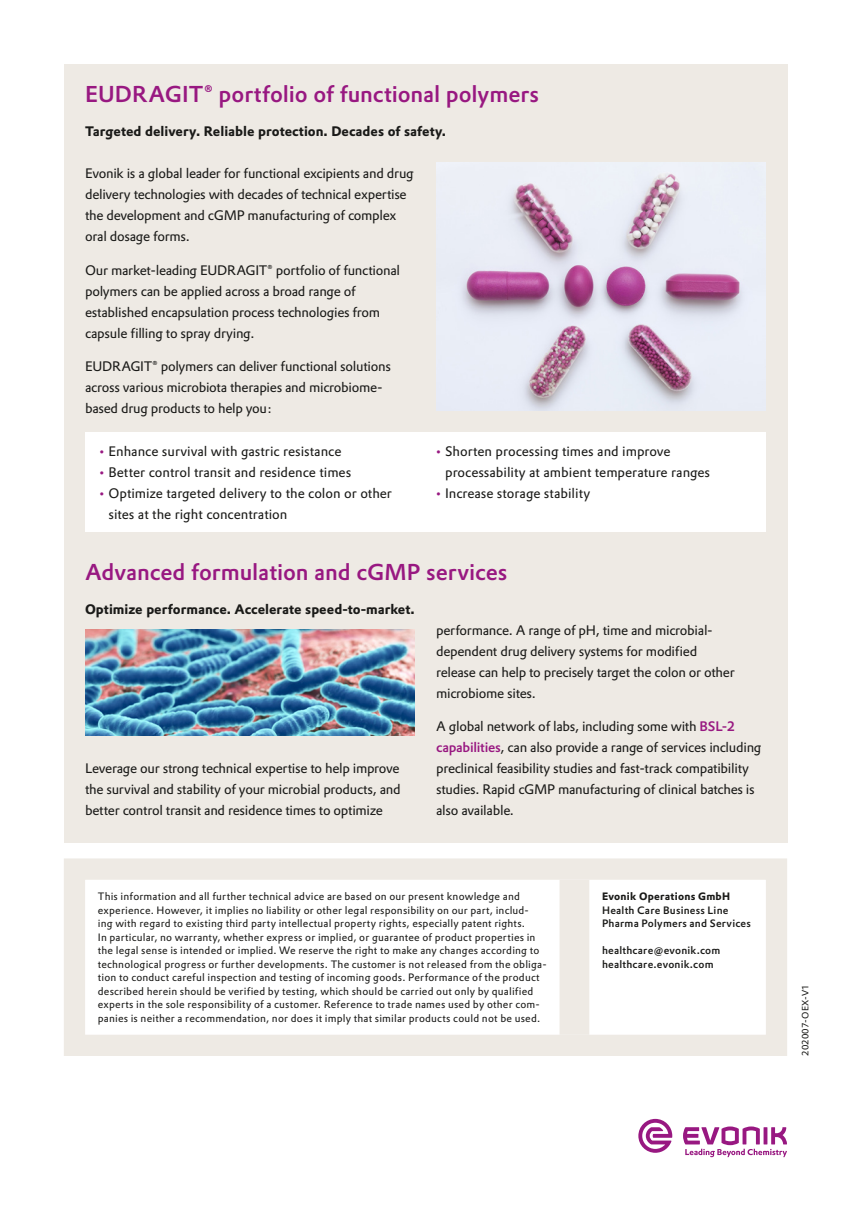
<style>
.page{position:relative;width:851px;height:1221px;background:#fff}
.page>*{position:absolute;margin:0;border:0;box-sizing:border-box;transform-origin:0 0}
.t1{font:500 22.5px "Evonik Prokyon";letter-spacing:-.005em;color:#981881}
.t2{font:13.5px/21px "Evonik Prokyon";letter-spacing:-.02em;color:#1a1a18}
.t3{font:13.5px/21px "Evonik Prokyon";color:#1a1a18}
.t4{font:700 13.5px "Evonik Prokyon";color:#1a1a18}
.t5{font:10.5px/13.5px "Evonik Prokyon";letter-spacing:.02em;color:#1a1a18}
.t6{font:500 10.5px/13.5px "Evonik Prokyon";letter-spacing:.02em;color:#1a1a18}
.t7{font:700 10.5px "Evonik Prokyon";letter-spacing:.02em;color:#1a1a18}
.t8{font:9px "Evonik Prokyon";letter-spacing:.02em;color:#1a1a18}
.s1{color:#981881}
.s2{font-weight:500;color:#981881}
</style>
<div class="page">
<svg style="left:683px;top:1126px;width:103px;height:31px"></svg>
<svg style="left:638px;top:1118px;width:34px;height:34px"></svg>
<div style="left:64px;top:64px;width:723px;height:778px;background:#eeeae4"></div>
<img style="left:436px;top:163px;width:329px;height:247px">
<img style="left:85px;top:629px;width:330px;height:106px">
<div style="left:559px;top:879px;width:30px;height:155px;background:#eeeae4"></div>
<div style="left:64px;top:858px;width:723px;height:197px;border:21px solid #eeeae4"></div>
<div style="left:85px;top:432px;width:680px;height:99px;background:#fff"></div>
<h1 class="t1" style="left:85px;top:76px;width:455px">EUDRAGIT® portfolio of functional polymers</h1>
<p class="t4" style="left:85px;top:120px;width:362px">Targeted delivery. Reliable protection. Decades of safety.</p>
<p class="t2" style="left:85px;top:162px;width:330px">Evonik is a global leader for functional excipients and drug delivery technologies with decades of technical expertise the development and cGMP manufacturing of complex oral dosage forms.</p>
<p class="t2" style="left:85px;top:258px;width:316px">Our market-leading EUDRAGIT® portfolio of functional polymers can be applied across a broad range of established encapsulation process technologies from capsule filling to spray drying.</p>
<p class="t2" style="left:85px;top:355px;width:307px">EUDRAGIT® polymers can deliver functional solutions across various microbiota therapies and microbiome&shy;based drug products to help you:</p>
<p class="t3" style="left:98px;top:439px;width:245px"><span class="s1">•</span> Enhance survival with gastric resistance</p>
<p class="t3" style="left:98px;top:460px;width:255px"><span class="s1">•</span> Better control transit and residence times</p>
<p class="t3" style="left:108px;top:481px;width:285px;text-indent:-11px"><span class="s1">•</span> Optimize targeted delivery to the colon or other sites at the right concentration</p>
<p class="t3" style="left:445px;top:439px;width:266px;text-indent:-11px"><span class="s1">•</span> Shorten processing times and improve processability at ambient temperature ranges</p>
<p class="t3" style="left:434px;top:481px;width:157px"><span class="s1">•</span> Increase storage stability</p>
<h1 class="t1" style="left:85px;top:554px;width:424px">Advanced formulation and cGMP services</h1>
<p class="t4" style="left:85px;top:597px;width:331px">Optimize performance. Accelerate speed-to-market.</p>
<p class="t2" style="left:85px;top:757px;width:317px;text-align:justify">Leverage our strong technical expertise to help improve the survival and stability of your microbial products, and better control transit and residence times to optimize</p>
<p class="t2" style="left:436px;top:618px;width:300px">performance. A range of pH, time and microbial&shy;dependent drug delivery systems for modified release can help to precisely target the colon or other microbiome sites.</p>
<p class="t2" style="left:436px;top:715px;width:327px">A global network of labs, including some with <span class="s2">BSL-2 capabilities</span>, can also provide a range of services including preclinical feasibility studies and fast-track compatibility studies. Rapid cGMP manufacturing of clinical batches is also available.</p>
<p class="t5" style="left:98px;top:889px;width:450px">This information and all further technical advice are based on our present knowledge and experience. However, it implies no liability or other legal responsibility on our part, includ-<br>ing with regard to existing third party intellectual property rights, especially patent rights.<br>In particular, no warranty, whether express or implied, or guarantee of product properties in the legal sense is intended or implied. We reserve the right to make any changes according to technological progress or further developments. The customer is not released from the obliga&shy;tion to conduct careful inspection and testing of incoming goods. Performance of the product described herein should be verified by testing, which should be carried out only by qualified experts in the sole responsibility of a customer. Reference to trade names used by other com&shy;panies is neither a recommendation, nor does it imply that similar products could not be used.</p>
<p class="t7" style="left:602px;top:888px;width:129px">Evonik Operations GmbH</p>
<p class="t6" style="left:602px;top:902px;width:150px">Health Care Business Line<br>Pharma Polymers and Services</p>
<p class="t6" style="left:602px;top:943px;width:120px">healthcare@evonik.com healthcare.evonik.com</p>
<p class="t8" style="left:798px;top:1055px;width:73px;rotate:-90deg">202007-OEX-V1</p>
</div>
